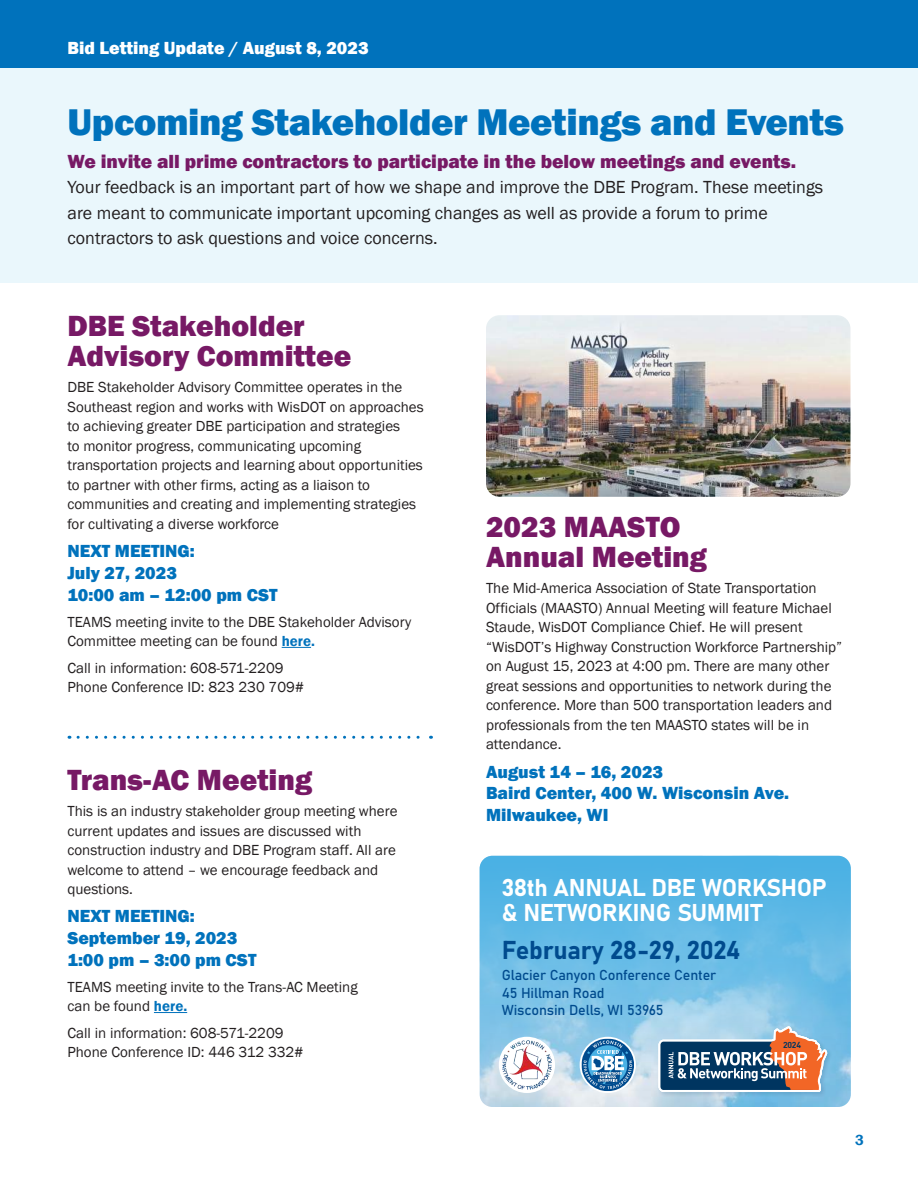
<style>
.page{position:relative;width:918px;height:1188px;background:#fff}
.page>*{position:absolute;margin:0;border:0;box-sizing:border-box;transform-origin:0 0}
.t1{font:800 38.25px "Franklin Gothic";letter-spacing:-.01em;color:#0072bc}
.t2{font:800 30px/30px "Franklin Gothic";color:#771965}
.t3{font:25.5px "Bahnschrift";letter-spacing:-.01em;color:#004b8e}
.t4{font:24px/25.5px "Bahnschrift";letter-spacing:-.01em;color:#fff}
.t5{font:800 19.5px "Franklin Gothic";color:#771965}
.t6{font:18px/25.5px "Franklin Gothic";color:#231f20}
.t7{font:800 18px/21.6px "Franklin Gothic";color:#0072bc}
.t8{font:800 18px "Franklin Gothic";color:#fff}
.t9{font:15px/19.5px "Franklin Gothic";color:#231f20}
.t10{font:600 15px "Franklin Gothic";color:#0072bc}
.t11{font:14.25px/17.1px "Bahnschrift";letter-spacing:-.01em;color:#004b8e}
.t12{font:700 8.55px "DIN";color:#003560}
.s1{font-weight:600;color:#0072bc}
</style>
<div class="page">
<div style="left:0;top:68px;width:918px;height:216px;background:#eaf7fc"></div>
<div style="left:0;top:0;width:918px;height:68px;background:#0072bc"></div>
<svg style="left:78px;top:736px;width:353px;height:3px"></svg>
<hr style="left:154px;top:1012px;width:33px;height:1px;background:#0072bc">
<img style="left:480px;top:1077px;width:371px;height:30px">
<svg style="left:480px;top:856px;width:371px;height:221px;background:#6bbde6"></svg>
<div style="left:657px;top:1025px;width:176px;height:72px;background:#003560;opacity:.15"></div>
<svg style="left:659px;top:1026px;width:168px;height:66px;background:#828995"></svg>
<div style="left:499px;top:1037px;width:56px;height:56px;background:#fff;border-radius:50%"></div>
<img style="left:502px;top:1040px;width:50px;height:50px">
<svg style="left:580px;top:1037px;width:56px;height:56px"></svg>
<svg style="left:581px;top:1039px;width:53px;height:52px;background:#6da0c7"></svg>
<svg style="left:282px;top:647px;width:29px;height:1px"></svg>
<img style="left:486px;top:315px;width:364px;height:182px">
<p class="t8" style="left:68px;top:36px;width:303px">Bid Letting Update / August 8, 2023</p>
<h1 class="t1" style="left:68px;top:97px;width:778px">Upcoming Stakeholder Meetings and Events</h1>
<h2 class="t5" style="left:68px;top:149px;width:730px">We invite all prime contractors to participate in the below meetings and events.</h2>
<p class="t6" style="left:68px;top:175px;width:757px">Your feedback is an important part of how we shape and improve the DBE Program. These meetings are meant to communicate important upcoming changes as well as provide a forum to prime contractors to ask questions and voice concerns.</p>
<h1 class="t2" style="left:68px;top:311px;width:285px">DBE Stakeholder<br>Advisory Committee</h1>
<p class="t9" style="left:68px;top:378px;width:358px">DBE Stakeholder Advisory Committee operates in the Southeast region and works with WisDOT on approaches to achieving greater DBE participation and strategies<br>to monitor progress, communicating upcoming transportation projects and learning about opportunities to partner with other firms, acting as a liaison to communities and creating and implementing strategies for cultivating a diverse workforce</p>
<h2 class="t7" style="left:68px;top:540px;width:129px">NEXT MEETING:</h2>
<h3 class="t7" style="left:68px;top:562px;width:111px">July 27, 2023</h3>
<h3 class="t7" style="left:68px;top:584px;width:212px">10:00 am – 12:00 pm CST</h3>
<p class="t9" style="left:68px;top:612px;width:345px">TEAMS meeting invite to the DBE Stakeholder Advisory<br>Committee meeting can be found <span class="s1">here.</span></p>
<p class="t9" style="left:67px;top:658px;width:238px">Call in information: 608-571-2209<br>Phone Conference ID: 823 230 709#</p>
<h1 class="t2" style="left:68px;top:765px;width:246px">Trans-AC Meeting</h1>
<p class="t9" style="left:68px;top:802px;width:332px">This is an industry stakeholder group meeting where current updates and issues are discussed with construction industry and DBE Program staff. All are welcome to attend – we encourage feedback and questions.</p>
<h2 class="t7" style="left:68px;top:906px;width:191px">NEXT MEETING:<br>September 19, 2023<br>1:00 pm – 3:00 pm CST</h2>
<p class="t9" style="left:68px;top:977px;width:292px">TEAMS meeting invite to the Trans-AC Meeting can be found <span class="s1">here.</span></p>
<p class="t9" style="left:68px;top:1023px;width:237px">Call in information: 608-571-2209<br>Phone Conference ID: 446 312 332#</p>
<h1 class="t2" style="left:486px;top:512px;width:222px">2023 MAASTO<br>Annual Meeting</h1>
<p class="t9" style="left:486px;top:579px;width:358px">The Mid-America Association of State Transportation Officials (MAASTO) Annual Meeting will feature Michael Staude, WisDOT Compliance Chief. He will present “WisDOT’s Highway Construction Workforce Partnership” on August 15, 2023 at 4:00 pm. There are many other great sessions and opportunities to network during the conference. More than 500 transportation leaders and professionals from the ten MAASTO states will be in attendance.</p>
<h2 class="t7" style="left:486px;top:761px;width:305px">August 14 – 16, 2023<br>Baird Center, 400 W. Wisconsin Ave.<br>Milwaukee, WI</h2>
<p class="t4" style="left:502px;top:873px;width:327px">38th ANNUAL DBE WORKSHOP &amp; NETWORKING SUMMIT</p>
<p class="t3" style="left:502px;top:930px;width:240px">February 28-29, 2024</p>
<p class="t11" style="left:502px;top:966px;width:216px">Glacier Canyon Conference Center<br>45 Hillman Road<br>Wisconsin Dells, WI 53965</p>
<p class="t12" style="left:783px;top:1039px;width:19px">2024</p>
<p class="t10" style="left:855px;top:1130px;width:10px">3</p>
</div>
